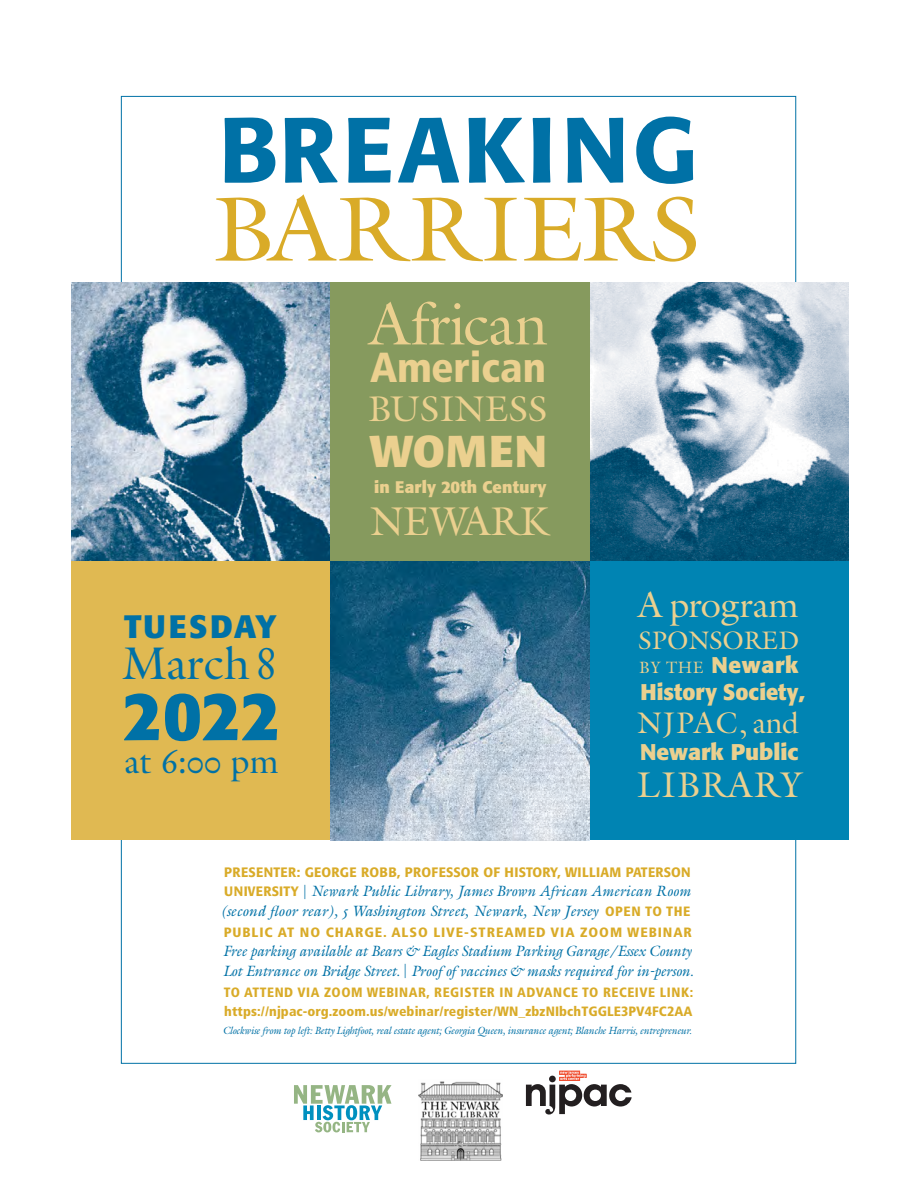
<style>
.page{position:relative;width:918px;height:1188px;background:#fff}
.page>*{position:absolute;margin:0;border:0;box-sizing:border-box;transform-origin:0 0}
.t1{font:92.25px "Galliard";letter-spacing:.025em;color:#d9ab28;scale:1.04 1}
.t2{font:500 91.5px "Formata BQ";letter-spacing:.04em;color:#0071a6}
.t3{font:700 67.5px "Formata BQ";color:#0071a6}
.t4{font:59.7px "Galliard";color:#ebd08f}
.t5{font:46.2px "Galliard";color:#0071a6}
.t6{font:700 44.1px "Formata BQ";letter-spacing:.02em;color:#ebd08f}
.t7{font:900 condensed 42px "Frutiger";color:#ebd08f}
.t8{font:40.5px "Galliard";color:#ebd08f}
.t9{font:36px "Galliard";letter-spacing:.01em;color:#ebd08f}
.t10{font:34.5px "Galliard";color:#0071a6}
.t11{font:700 32.1px "Formata BQ";letter-spacing:.06em;color:#0071a6}
.t12{font:30px "Galliard";color:#ebd08f}
.t13{font:25.5px "Galliard";color:#ebd08f}
.t14{font:700 22.5px/26.2px "Formata BQ";letter-spacing:.02em;color:#ebd08f}
.t15{font:700 22.5px "Formata BQ";color:#ebd08f}
.t16{font:700 16.65px "Formata BQ";letter-spacing:.01em;color:#ebd08f}
.t17{font:italic 15px/19.5px "Galliard";letter-spacing:-.015em;color:#0071a6;scale:.95 1}
.t18{font:italic 15px/19.5px "Galliard";letter-spacing:-.015em;color:#0071a6}
.t19{font:900 condensed 13.5px/19.5px "Frutiger";letter-spacing:.04em;color:#d9ab28}
.t20{font:500 13.5px "Formata BQ";letter-spacing:.025em;color:#d9ab28;scale:.96 1}
.t21{font:900 condensed 13.5px "Frutiger";letter-spacing:.065em;color:#d9ab28;scale:1.06 1}
.t22{font:italic 10.5px "Galliard";letter-spacing:-.02em;color:#0071a6;scale:.94 1}
.s1{font-family:"Stempel Garamond Roman SC"}
.s2{font-family:"Galliard";font-weight:400;font-size:16.5px}
.s3{font-family:"Formata BQ";font-weight:500;font-style:normal;font-size:13.5px;color:#d9ab28}
.s4{font-family:"Univers";font-weight:100;font-style:normal;font-stretch:ultra-condensed;font-size:19.5px}
.s5{font-family:"Stempel Garamond Italic Os F";font-style:normal}
.s6{font-family:"Frutiger";font-weight:900;font-style:normal;font-stretch:condensed;font-size:13.5px;color:#d9ab28}
</style>
<div class="page">
<svg style="left:294px;top:1085px;width:98px;height:47px"></svg>
<img style="left:418px;top:1081px;width:84px;height:79px">
<img style="left:71px;top:282px;width:259px;height:279px">
<img style="left:589px;top:282px;width:259px;height:279px">
<div style="left:330px;top:282px;width:259px;height:279px;background:#869a5e"></div>
<div style="left:71px;top:561px;width:259px;height:279px;background:#e0b952"></div>
<div style="left:589px;top:561px;width:259px;height:279px;background:#0084b3"></div>
<svg style="left:526px;top:1071px;width:106px;height:44px"></svg>
<img style="left:330px;top:561px;width:259px;height:279px">
<h2 class="t2" style="left:219px;top:94px;width:481px">BREAKING</h2>
<h1 class="t1" style="left:213px;top:171px;width:471px">BARRIERS</h1>
<h3 class="t11" style="left:124px;top:607px;width:154px">Tuesday</h3>
<h3 class="t5" style="left:122px;top:634px;width:157px">MARCH <span class="s1">8</span></h3>
<h3 class="t3" style="left:123px;top:674px;width:159px">2022</h3>
<h3 class="t10" style="left:124px;top:740px;width:156px">AT <span class="s1">6:00</span> PM</h3>
<h3 class="t4" style="left:369px;top:286px;width:181px">AFRICAN</h3>
<h3 class="t7" style="left:370px;top:342px;width:178px">AMERICAN</h3>
<h3 class="t9" style="left:368px;top:386px;width:181px">BUSINESS</h3>
<h3 class="t6" style="left:370px;top:424px;width:179px">Women</h3>
<p class="t16" style="left:374px;top:477px;width:174px">in Early 20th Century</p>
<h3 class="t8" style="left:370px;top:495px;width:180px">NEWARK</h3>
<h3 class="t9" style="left:638px;top:582px;width:162px">A PROGRAM</h3>
<h3 class="t13" style="left:638px;top:624px;width:162px">SPONSORED</h3>
<h3 class="t14" style="left:639px;top:652px;width:167px"><span class="s2">BY THE</span> Newark<br>History Society,</h3>
<h3 class="t12" style="left:637px;top:703px;width:163px">NJPAC, AND</h3>
<h3 class="t15" style="left:640px;top:737px;width:159px">Newark Public</h3>
<h3 class="t9" style="left:637px;top:762px;width:167px">LIBRARY</h3>
<p class="t20" style="left:224px;top:864px;width:487px">PRESENTER: GEORGE ROBB, PROFESSOR OF HISTORY, WILLIAM PATERSON</p>
<p class="t18" style="left:220px;top:881px;width:472px"><span class="s3">UNIVERSITY</span> <span class="s4">|</span> Newark Public Library, James Brown African American Room (second floor rear), <span class="s5">5</span> Washington Street, Newark, New Jersey <span class="s6">OPEN TO THE</span></p>
<p class="t21" style="left:224px;top:924px;width:443px">PUBLIC AT NO CHARGE. ALSO LIVE-STREAMED VIA ZOOM WEBINAR</p>
<p class="t17" style="left:223px;top:941px;width:497px">Free parking available at Bears &amp; Eagles Stadium Parking Garage/Essex County<br>Lot Entrance on Bridge Street. <span class="s4">|</span> Proof of vaccines &amp; masks required for in-person.</p>
<p class="t19" style="left:224px;top:982px;width:5px">TO</p>
<p class="t19" style="left:224px;top:982px;width:471px;text-indent:20px">ATTEND VIA ZOOM WEBINAR, REGISTER IN ADVANCE TO RECEIVE LINK:<br>HTTPS://NJPAC-ORG.ZOOM.US/WEBINAR/REGISTER/WN_ZBZNI BCHTGGLE</p>
<p class="t19" style="left:621px;top:1002px;width:64px">3PV4FC2AA</p>
<p class="t22" style="left:223px;top:1023px;width:500px">Clockwise from top left: Betty Lightfoot, real estate agent; Georgia Queen, insurance agent; Blanche Harris, entrepreneur.</p>
</div>
